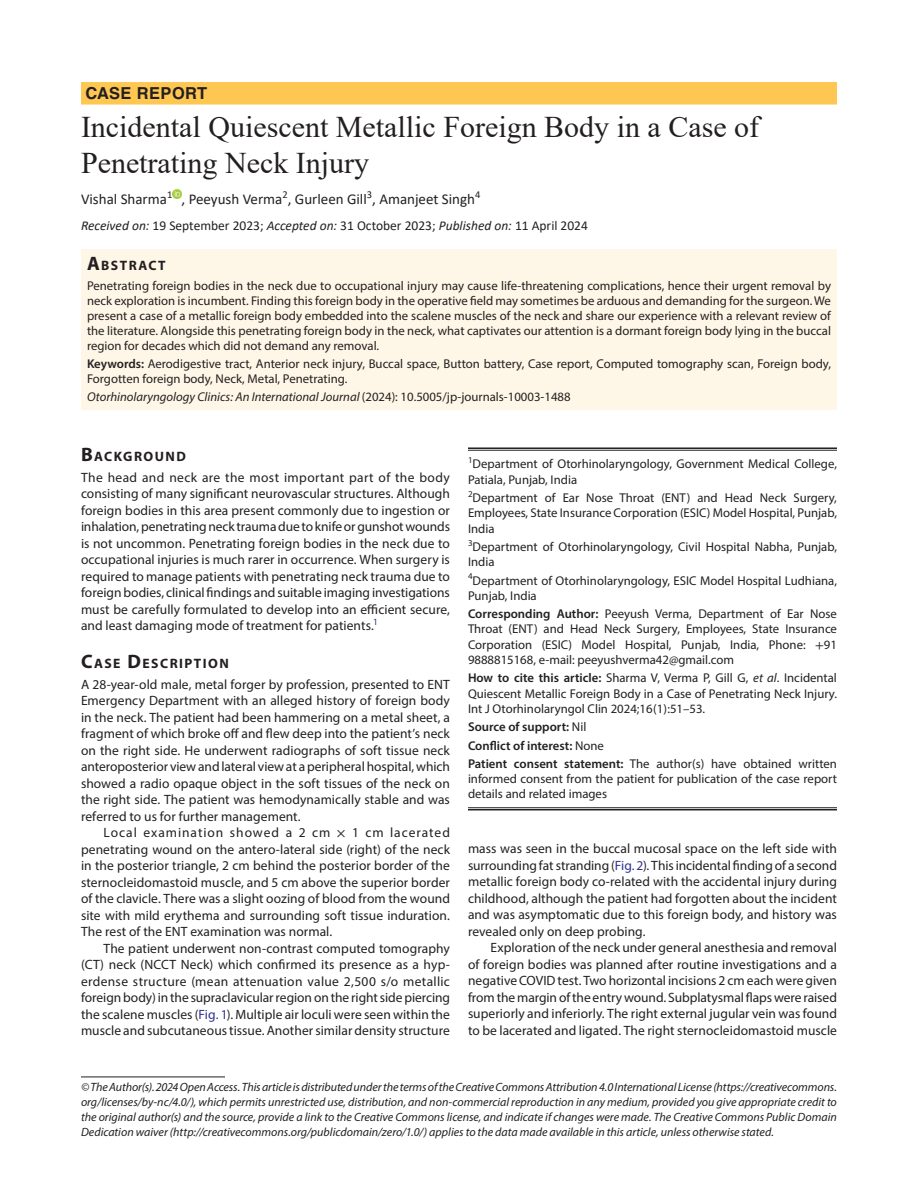
<style>
.page{position:relative;width:918px;height:1188px;background:#fff}
.page>*{position:absolute;margin:0;border:0;box-sizing:border-box;transform-origin:0 0}
.t1{font:30px/36px "Times New Roman";color:#231f20}
.ArticleType{font:700 16.5px "Helvetica LT Std";letter-spacing:.025em;color:#231f20}
.AuthorName{font:15px "Calibri";color:#231f20}
.Head-1{font:700 13.65px "Myriad Pro";letter-spacing:.105em;color:#231f20}
.Head-1-first{font:700 13.65px "Myriad Pro";letter-spacing:.105em;color:#231f20}
.AbstractTitle{font:700 13.65px "Myriad Pro";letter-spacing:.105em;color:#231f20}
.Para-Indent{font:13.5px/16.5px "Myriad Pro";letter-spacing:.005em;color:#231f20;text-align:justify}
.Para-NoIndent{font:13.5px/16.5px "Myriad Pro";letter-spacing:.005em;color:#231f20;text-align:justify}
.PAS_History{font:13.5px "Calibri";color:#231f20}
.Abstract-Para-first{font:12.75px/15px "Myriad Pro";color:#231f20;text-align:justify}
.Affiliation{font:12.75px/15.3px "Myriad Pro";color:#231f20}
.Corresponding_Author{font:12.75px/15.3px "Myriad Pro";color:#231f20;text-align:justify}
.Keywords{font:12.75px/15px "Myriad Pro";color:#231f20}
.How_to_Cite{font:12.75px/15.3px "Myriad Pro";color:#231f20;text-align:justify}
.COI{font:12.75px/15.3px "Myriad Pro";color:#231f20;text-align:justify}
.JT_DOI{font:italic 12.75px "Myriad Pro";color:#231f20}
.Affiliation-first{font:12.75px/15.3px "Myriad Pro";color:#231f20}
.Source{font:600 12.75px "Myriad Pro";color:#231f20}
.FootNote{font:italic 12px/15px "Myriad Pro";color:#231f20;text-align:justify}
.s1{font-style:italic}
.s2{font-size:19.5px}
.s3{font-weight:600}
.s4{font-style:normal}
.s5{font-family:"STIX General"}
.s6{color:#2e3092}
.s7{font-weight:400}
</style>
<div class="page">
<div style="left:81px;top:82px;width:756px;height:23px;background:#fec751"></div>
<div style="left:81px;top:250px;width:756px;height:25px;background:#fef7e7"></div>
<div style="left:81px;top:274px;width:756px;height:85px;background:#fef7e7"></div>
<div style="left:81px;top:352px;width:756px;height:40px;background:#fef7e7"></div>
<div style="left:81px;top:385px;width:756px;height:25px;background:#fef7e7"></div>
<svg style="left:172px;top:189px;width:10px;height:9px"></svg>
<hr style="left:81px;top:1077px;width:144px;height:1px;background:#231f20">
<hr style="left:468px;top:447px;width:369px;height:2px;background:#231f20">
<hr style="left:468px;top:450px;width:369px;height:1px;background:#231f20">
<hr style="left:468px;top:807px;width:369px;height:1px;background:#231f20">
<hr style="left:468px;top:809px;width:369px;height:1px;background:#231f20">
<p class="ArticleType" style="left:86px;top:83px;width:123px">CASE REPORT</p>
<p class="t1" style="left:81px;top:108px;width:680px">Incidental Quiescent Metallic Foreign Body in a Case of<br>Penetrating Neck Injury</p>
<p class="AuthorName" style="left:81px;top:189px;width:401px">Vishal Sharma<sup>1</sup> , Peeyush Verma<sup>2</sup>, Gurleen Gill<sup>3</sup>, Amanjeet Singh<sup>4</sup></p>
<p class="PAS_History" style="left:81px;top:216px;width:508px"><span class="s1">Received on:</span> 19 September 2023; <span class="s1">Accepted on:</span> 31 October 2023; <span class="s1">Published on:</span> 11 April 2024</p>
<p class="AbstractTitle" style="left:87px;top:257px;width:80px"><span class="s2">A</span>BSTRACT</p>
<p class="Abstract-Para-first" style="left:87px;top:278px;width:746px">Penetrating foreign bodies in the neck due to occupational injury may cause life-threatening complications, hence their urgent removal by neck exploration is incumbent. Finding this foreign body in the operative field may sometimes be arduous and demanding for the surgeon. We present a case of a metallic foreign body embedded into the scalene muscles of the neck and share our experience with a relevant review of the literature. Alongside this penetrating foreign body in the neck, what captivates our attention is a dormant foreign body lying in the buccal region for decades which did not demand any removal.</p>
<p class="Keywords" style="left:87px;top:356px;width:746px"><span class="s3">Keywords:</span> Aerodigestive tract, Anterior neck injury, Buccal space, Button battery, Case report, Computed tomography scan, Foreign body,<br>Forgotten foreign body, Neck, Metal, Penetrating.</p>
<p class="JT_DOI" style="left:87px;top:389px;width:485px">Otorhinolaryngology Clinics: An International Journal <span class="s4">(2024): 10.5005/jp-journals-10003-1488</span></p>
<p class="Head-1-first" style="left:81px;top:447px;width:106px"><span class="s2">B</span>ACKGROUND</p>
<p class="Para-NoIndent" style="left:81px;top:469px;width:371px">The head and neck are the most important part of the body consisting of many significant neurovascular structures. Although foreign bodies in this area present commonly due to ingestion or inhalation, penetrating neck trauma due to knife or gunshot wounds is not uncommon. Penetrating foreign bodies in the neck due to occupational injuries is much rarer in occurrence. When surgery is required to manage patients with penetrating neck trauma due to foreign bodies, clinical findings and suitable imaging investigations must be carefully formulated to develop into an efficient secure, and least damaging mode of treatment for patients.<sup>1</sup></p>
<p class="Head-1" style="left:81px;top:654px;width:149px"><span class="s2">C</span>ASE <span class="s2">D</span>ESCRIPTION</p>
<p class="Para-NoIndent" style="left:81px;top:676px;width:371px">A 28-year-old male, metal forger by profession, presented to ENT Emergency Department with an alleged history of foreign body in the neck. The patient had been hammering on a metal sheet, a fragment of which broke off and flew deep into the patient’s neck on the right side. He underwent radiographs of soft tissue neck anteroposterior view and lateral view at a peripheral hospital, which showed a radio opaque object in the soft tissues of the neck on the right side. The patient was hemodynamically stable and was referred to us for further management.</p>
<p class="Para-Indent" style="left:81px;top:824px;width:371px;text-indent:22px">Local examination showed a 2 cm <span class="s5">×</span> 1 cm lacerated penetrating wound on the antero-lateral side (right) of the neck in the posterior triangle, 2 cm behind the posterior border of the sternocleidomastoid muscle, and 5 cm above the superior border of the clavicle. There was a slight oozing of blood from the wound site with mild erythema and surrounding soft tissue induration.<br>The rest of the ENT examination was normal.</p>
<p class="Para-Indent" style="left:81px;top:940px;width:371px;text-indent:22px">The patient underwent non-contrast computed tomography (CT) neck (NCCT Neck) which confirmed its presence as a hyp&shy;erdense structure (mean attenuation value 2,500 s/o metallic foreign body) in the supraclavicular region on the right side piercing the scalene muscles (<span class="s6">Fig. 1</span>). Multiple air loculi were seen within the muscle and subcutaneous tissue. Another similar density structure</p>
<p class="Affiliation-first" style="left:468px;top:456px;width:370px"><sup>1</sup>Department of Otorhinolaryngology, Government Medical College,<br>Patiala, Punjab, India</p>
<p class="Affiliation" style="left:468px;top:490px;width:370px;text-align:justify"><sup>2</sup>Department of Ear Nose Throat (ENT) and Head Neck Surgery, Employees, State Insurance Corporation (ESIC) Model Hospital, Punjab, India</p>
<p class="Affiliation" style="left:468px;top:539px;width:370px"><sup>3</sup>Department of Otorhinolaryngology, Civil Hospital Nabha, Punjab,<br>India</p>
<p class="Affiliation" style="left:468px;top:572px;width:371px"><sup>4</sup>Department of Otorhinolaryngology, ESIC Model Hospital Ludhiana,<br>Punjab, India</p>
<p class="Corresponding_Author" style="left:468px;top:606px;width:371px"><span class="s3">Corresponding Author:</span> Peeyush Verma, Department of Ear Nose Throat (ENT) and Head Neck Surgery, Employees, State Insurance Corporation (ESIC) Model Hospital, Punjab, India, Phone: <span class="s5">+</span>91<br>9888815168, e-mail: peeyushverma42@gmail.com</p>
<p class="How_to_Cite" style="left:468px;top:670px;width:371px"><span class="s3">How to cite this article:</span> Sharma V, Verma P, Gill G, <span class="s1">et al</span>. Incidental Quiescent Metallic Foreign Body in a Case of Penetrating Neck Injury.<br>Int J Otorhinolaryngol Clin 2024;16(1):51–53.</p>
<p class="Source" style="left:468px;top:719px;width:120px">Source of support: <span class="s7">Nil</span></p>
<p class="Source" style="left:468px;top:737px;width:137px">Conflict of interest: <span class="s7">None</span></p>
<p class="COI" style="left:468px;top:756px;width:370px"><span class="s3">Patient consent statement:</span> The author(s) have obtained written informed consent from the patient for publication of the case report details and related images</p>
<p class="Para-Indent" style="left:468px;top:840px;width:371px">mass was seen in the buccal mucosal space on the left side with surrounding fat stranding (<span class="s6">Fig. 2</span>). This incidental finding of a second metallic foreign body co-related with the accidental injury during childhood, although the patient had forgotten about the incident and was asymptomatic due to this foreign body, and history was revealed only on deep probing.</p>
<p class="Para-Indent" style="left:468px;top:939px;width:371px;text-indent:22px">Exploration of the neck under general anesthesia and removal of foreign bodies was planned after routine investigations and a negative COVID test. Two horizontal incisions 2 cm each were given from the margin of the entry wound. Subplatysmal flaps were raised superiorly and inferiorly. The right external jugular vein was found to be lacerated and ligated. The right sternocleidomastoid muscle</p>
<p class="FootNote" style="left:81px;top:1079px;width:758px">© The Author(s). 2024 Open Access. This article is distributed under the terms of the Creative Commons Attribution 4.0 International License (https://creativecommons. org/licenses/by-nc/4.0/), which permits unrestricted use, distribution, and non-commercial reproduction in any medium, provided you give appropriate credit to the original author(s) and the source, provide a link to the Creative Commons license, and indicate if changes were made. The Creative Commons Public Domain Dedication waiver (http://creativecommons.org/publicdomain/zero/1.0/) applies to the data made available in this article, unless otherwise stated.</p>
</div>
